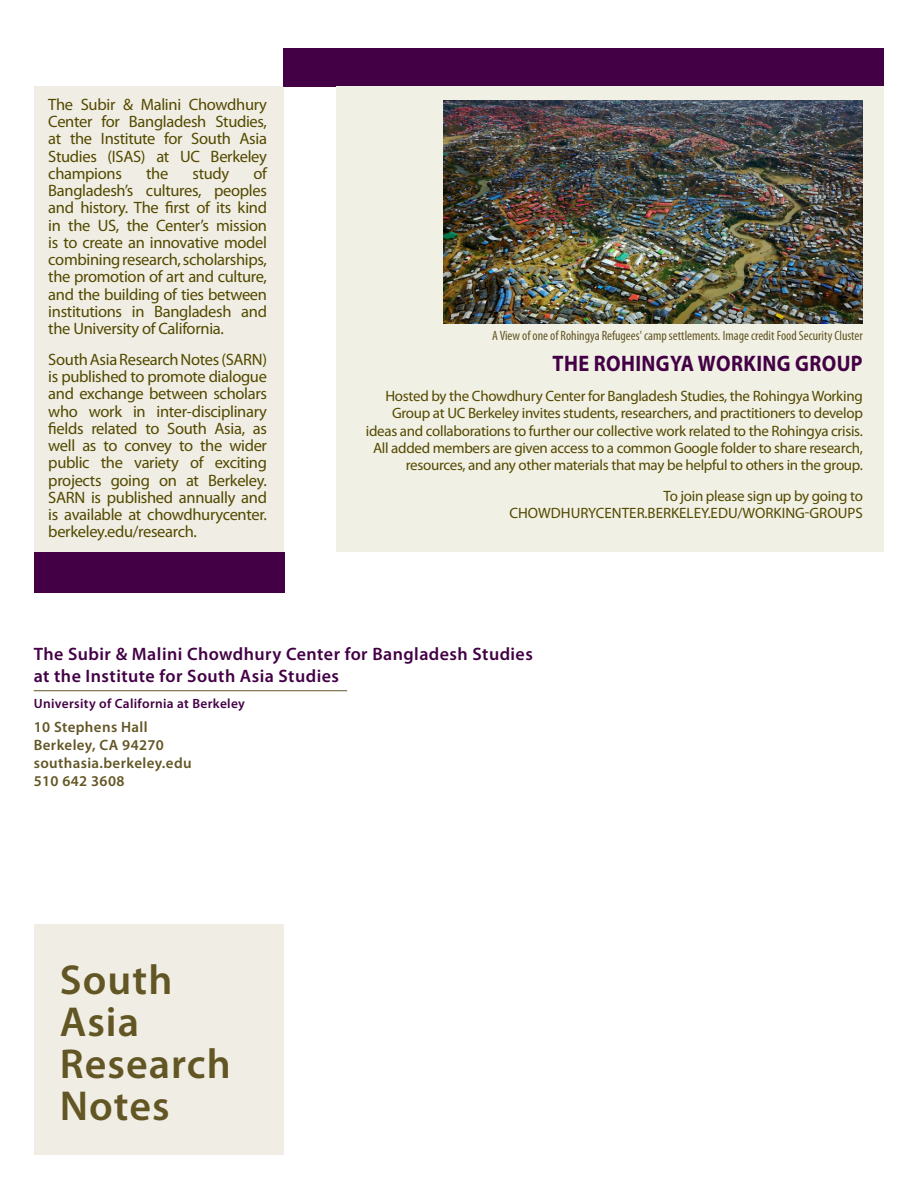
<style>
.page{position:relative;width:918px;height:1188px;background:#fff}
.page>*{position:absolute;margin:0;border:0;box-sizing:border-box;transform-origin:0 0}
.t1{font:600 42px/42px "Myriad Pro";letter-spacing:.025em;color:#635625}
.Head_1{font:700 22.5px "Myriad Pro";letter-spacing:.02em;color:#430045;scale:.9 1}
.t2{font:600 18px/22.2px "Myriad Pro";letter-spacing:.025em;color:#430045}
.Body{font:16.5px/17.2px "Myriad Pro";letter-spacing:-.02em;color:#534900;text-align:justify}
.Body-2{font:15px/17.2px "Myriad Pro";letter-spacing:-.02em;color:#534900;text-align:right}
.t3{font:600 15px/18px "Myriad Pro";letter-spacing:.025em;color:#635625}
.Body-3{font:15px "Myriad Pro";color:#534900}
.Body-4{font:condensed 13.5px "Myriad Pro";color:#635625}
.t4{font:600 13.5px "Myriad Pro";letter-spacing:.025em;color:#430045}
</style>
<div class="page">
<div style="left:34px;top:552px;width:250px;height:41px;background:#430045"></div>
<div style="left:284px;top:48px;width:600px;height:39px;background:#430045"></div>
<div style="left:34px;top:924px;width:250px;height:230px;background:#f0eee4"></div>
<div style="left:34px;top:86px;width:250px;height:466px;background:#f0eee4"></div>
<hr style="left:34px;top:690px;width:313px;height:1px;background:#635625">
<div style="left:336px;top:87px;width:548px;height:465px;background:#f1f0e4"></div>
<img style="left:443px;top:101px;width:420px;height:223px">
<p class="Body" style="left:48px;top:96px;width:220px">The Subir &amp; Malini Chowdhury Center for Bangladesh Studies, at the Institute for South Asia Studies (ISAS) at UC Berkeley champions</p>
<p class="Body" style="left:48px;top:165px;width:220px;text-indent:205px">of Bangladesh’s cultures, peoples and history. The first of its kind in the US, the Center’s mission is to create an innovative model combining research, scholarships, the promotion of art and culture, and the building of ties between institutions in Bangladesh and the University of California.</p>
<p class="Body" style="left:48px;top:351px;width:220px">South Asia Research Notes (SARN) is published to promote dialogue and exchange between scholars who work in inter-disciplinary fields related to South Asia, as well as to convey to the wider public the variety of exciting projects going on at Berkeley.<br>SARN is published annually and is available at chowdhurycenter. berkeley.edu/research.</p>
<p class="Body" style="left:146px;top:165px;width:24px">the</p>
<p class="Body" style="left:192px;top:165px;width:38px">study</p>
<p class="Body-4" style="left:492px;top:327px;width:372px">A View of one of Rohingya Refugees' camp settlements. Image credit Food Security Cluster</p>
<p class="Head_1" style="left:553px;top:349px;width:346px">THE ROHINGYA WORKING GROUP</p>
<p class="Body-2" style="left:366px;top:387px;width:499px">Hosted by the Chowdhury Center for Bangladesh Studies, the Rohingya Working Group at UC Berkeley invites students, researchers, and practitioners to develop ideas and collaborations to further our collective work related to the Rohingya crisis.<br>All added members are given access to a common Google folder to share research, resources, and any other materials that may be helpful to others in the group.</p>
<p class="Body-2" style="left:664px;top:487px;width:201px">To join please sign up by going to</p>
<p class="Body-3" style="left:509px;top:504px;width:355px">CHOWDHURYCENTER.BERKELEY.EDU/WORKING-GROUPS</p>
<p class="t2" style="left:34px;top:642px;width:501px">The Subir &amp; Malini Chowdhury Center for Bangladesh Studies at the Institute for South Asia Studies</p>
<p class="t4" style="left:34px;top:695px;width:213px">University of California at Berkeley</p>
<p class="t3" style="left:34px;top:718px;width:159px">10 Stephens Hall<br>Berkeley, CA 94270 southasia.berkeley.edu<br>510 642 3608</p>
<h1 class="t1" style="left:60px;top:958px;width:173px">South<br>Asia<br>Research<br>Notes</h1>
</div>
